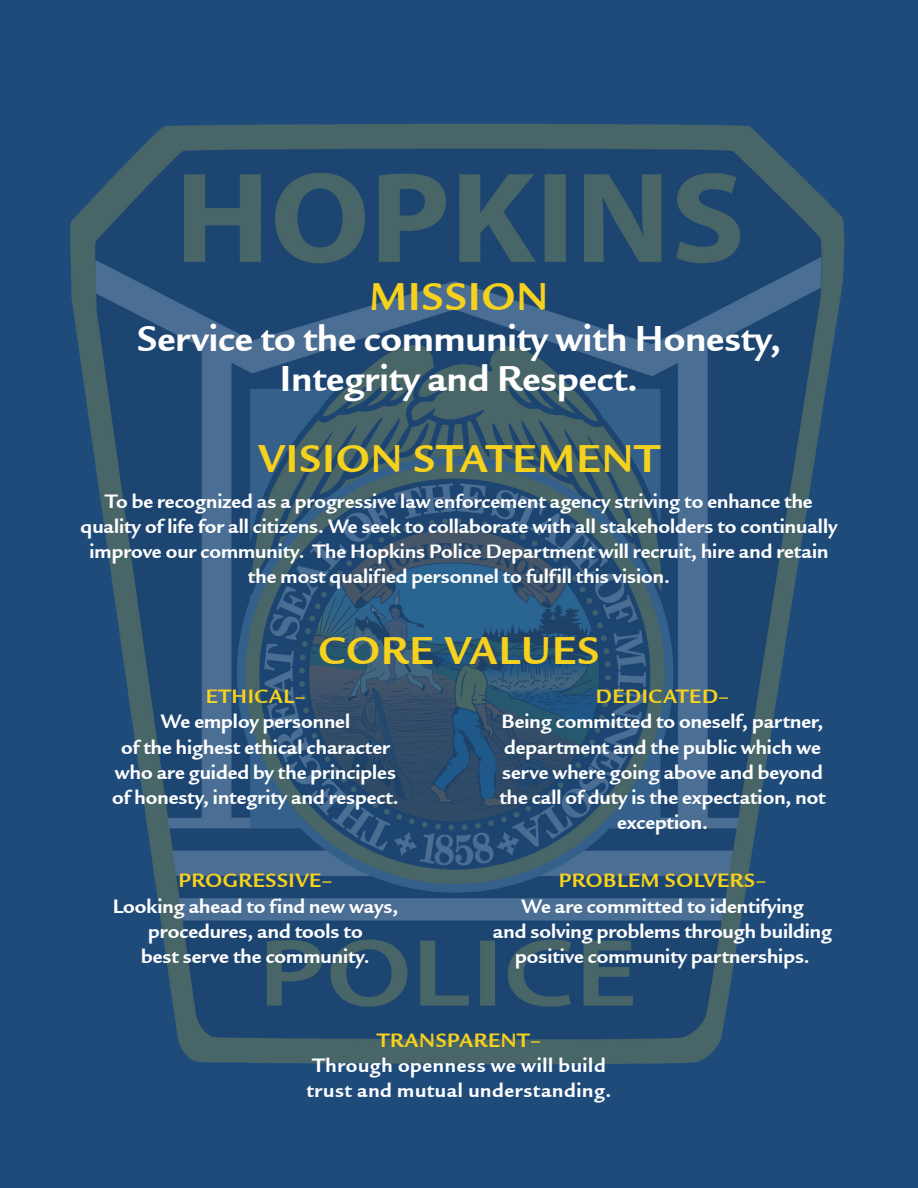
<style>
.page{position:relative;width:918px;height:1188px;background:#1e4b7a}
.page>*{position:absolute;margin:0;border:0;box-sizing:border-box;transform-origin:0 0}
.Main_Heading{font:42px "Legacy Sans ITCTT Bold";letter-spacing:.03em;color:#f6d11d}
.Main_Heading-2{font:39px/40.5px "Legacy Sans ITCTT Bold";color:#fff;text-align:center}
.Main_Heading-3{font:21px/25.2px "Legacy Sans ITCTT Bold";color:#fff;text-align:center}
.body{font:21px/25.2px "Legacy Sans ITCTT Bold";color:#fff;text-align:center}
.Main_Heading-4{font:21px/25.2px "Legacy Sans ITCTT Bold";letter-spacing:.03em;color:#fff;text-align:center}
.s1{color:#f6d11d}
</style>
<div class="page">
<img style="left:70px;top:124px;width:774px;height:940px">
<p class="Main_Heading" style="left:370px;top:273px;width:180px">MISSION</p>
<p class="Main_Heading-2" style="left:137px;top:318px;width:645px">Service to the community with Honesty,<br>Integrity and Respect.</p>
<p class="Main_Heading" style="left:258px;top:435px;width:403px">VISION STATEMENT</p>
<p class="body" style="left:81px;top:489px;width:758px">To be recognized as a progressive law enforcement agency striving to enhance the quality of life for all citizens. We seek to collaborate with all stakeholders to continually improve our community. The Hopkins Police Department will recruit, hire and retain the most qualified personnel to fulfill this vision.</p>
<p class="Main_Heading" style="left:319px;top:627px;width:282px">CORE VALUES</p>
<p class="Main_Heading-3" style="left:112px;top:684px;width:288px"><span class="s1">ETHICAL–<br></span>We employ personnel<br>of the highest ethical character who are guided by the principles of honesty, integrity and respect.</p>
<p class="Main_Heading-3" style="left:499px;top:684px;width:328px"><span class="s1">DEDICATED–<br></span>Being committed to oneself, partner, department and the public which we serve where going above and beyond the call of duty is the expectation, not exception.</p>
<p class="Main_Heading-3" style="left:493px;top:868px;width:341px"><span class="s1">PROBLEM SOLVERS–<br></span>We are committed to identifying<br>and solving problems through building positive community partnerships.</p>
<p class="Main_Heading-3" style="left:113px;top:868px;width:287px"><span class="s1">PROGRESSIVE–<br></span>Looking ahead to find new ways, procedures, and tools to<br>best serve the community.</p>
<p class="Main_Heading-4" style="left:307px;top:1028px;width:306px"><span class="s1">TRANSPARENT–<br></span>Through openness we will build trust and mutual understanding.</p>
</div>
